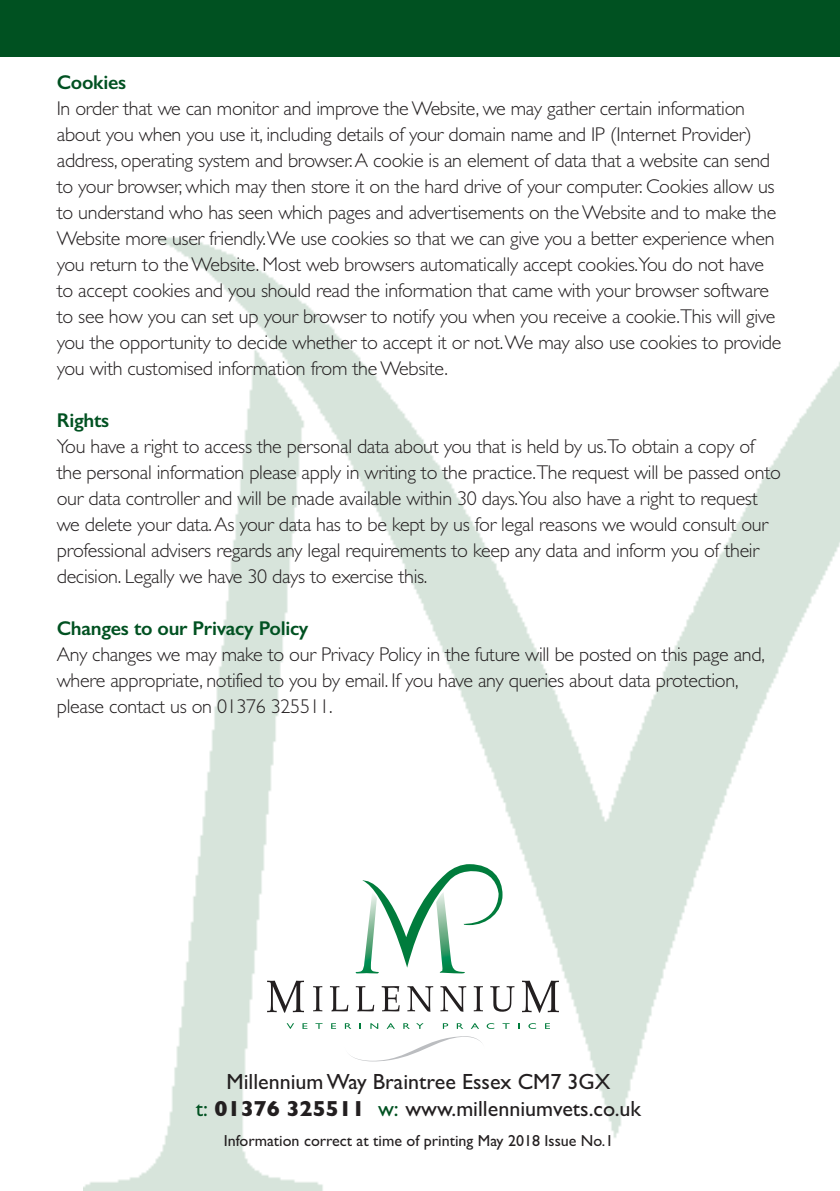
<style>
.page{position:relative;width:840px;height:1191px;background:#fff}
.page>*{position:absolute;margin:0;border:0;box-sizing:border-box;transform-origin:0 0}
.t1{font:22px/26.4px "Gill Sans";color:#231f20;text-align:center}
.t2{font:300 20px/26px "Gill Sans";letter-spacing:-.015em;color:#231f20}
.t3{font:600 20px "Gill Sans";letter-spacing:-.015em;color:#005121}
.t4{font:16px "Gill Sans";color:#231f20}
.s1{color:#005121}
.s2{font-weight:700}
</style>
<div class="page">
<img style="left:84px;top:237px;width:755px;height:954px">
<div style="left:0;top:0;width:839px;height:57px;background:#005121"></div>
<svg style="left:267px;top:980px;width:37px;height:32px"></svg>
<svg style="left:313px;top:986px;width:9px;height:25px"></svg>
<svg style="left:330px;top:986px;width:18px;height:25px"></svg>
<svg style="left:355px;top:986px;width:19px;height:25px"></svg>
<svg style="left:381px;top:986px;width:18px;height:25px"></svg>
<svg style="left:407px;top:986px;width:26px;height:25px"></svg>
<svg style="left:440px;top:986px;width:26px;height:25px"></svg>
<svg style="left:473px;top:986px;width:9px;height:25px"></svg>
<svg style="left:490px;top:986px;width:24px;height:25px"></svg>
<svg style="left:521px;top:980px;width:37px;height:32px"></svg>
<svg style="left:355px;top:864px;width:147px;height:109px"></svg>
<svg style="left:286px;top:1023px;width:8px;height:6px"></svg>
<svg style="left:302px;top:1023px;width:5px;height:6px"></svg>
<svg style="left:315px;top:1023px;width:7px;height:6px"></svg>
<svg style="left:331px;top:1023px;width:5px;height:6px"></svg>
<svg style="left:502px;top:1023px;width:7px;height:6px"></svg>
<svg style="left:528px;top:1023px;width:8px;height:6px"></svg>
<svg style="left:544px;top:1023px;width:5px;height:6px"></svg>
<svg style="left:344px;top:1023px;width:150px;height:38px"></svg>
<p class="t3" style="left:57px;top:75px;width:71px">Cookies</p>
<p class="t2" style="left:57px;top:97px;width:725px">In order that we can monitor and improve the Website, we may gather certain information about you when you use it, including details of your domain name and IP (Internet Provider) address, operating system and browser. A cookie is an element of data that a website can send to your browser, which may then store it on the hard drive of your computer. Cookies allow us to understand who has seen which pages and advertisements on the Website and to make the Website more user friendly. We use cookies so that we can give you a better experience when you return to the Website. Most web browsers automatically accept cookies.You do not have to accept cookies and you should read the information that came with your browser software to see how you can set up your browser to notify you when you receive a cookie.This will give you the opportunity to decide whether to accept it or not. We may also use cookies to provide you with customised information from the Website.</p>
<p class="t3" style="left:57px;top:413px;width:54px">Rights</p>
<p class="t2" style="left:57px;top:435px;width:725px">You have a right to access the personal data about you that is held by us.To obtain a copy of the personal information please apply in writing to the practice.The request will be passed onto our data controller and will be made available within 30 days.You also have a right to request we delete your data. As your data has to be kept by us for legal reasons we would consult our professional advisers regards any legal requirements to keep any data and inform you of their decision. Legally we have 30 days to exercise this.</p>
<p class="t3" style="left:57px;top:621px;width:253px">Changes to our Privacy Policy</p>
<p class="t2" style="left:57px;top:643px;width:709px">Any changes we may make to our Privacy Policy in the future will be posted on this page and, where appropriate, notified to you by email. If you have any queries about data protection, please contact us on 01376 325511.</p>
<p class="t1" style="left:196px;top:1068px;width:446px">Millennium Way Braintree Essex CM7 3GX<br><span class="s1">t:</span> <span class="s2">01376 325511</span> <span class="s1">w:</span> www.millenniumvets.co.uk</p>
<p class="t4" style="left:223px;top:1131px;width:391px">Information correct at time of printing May 2018 Issue No.1</p>
</div>
